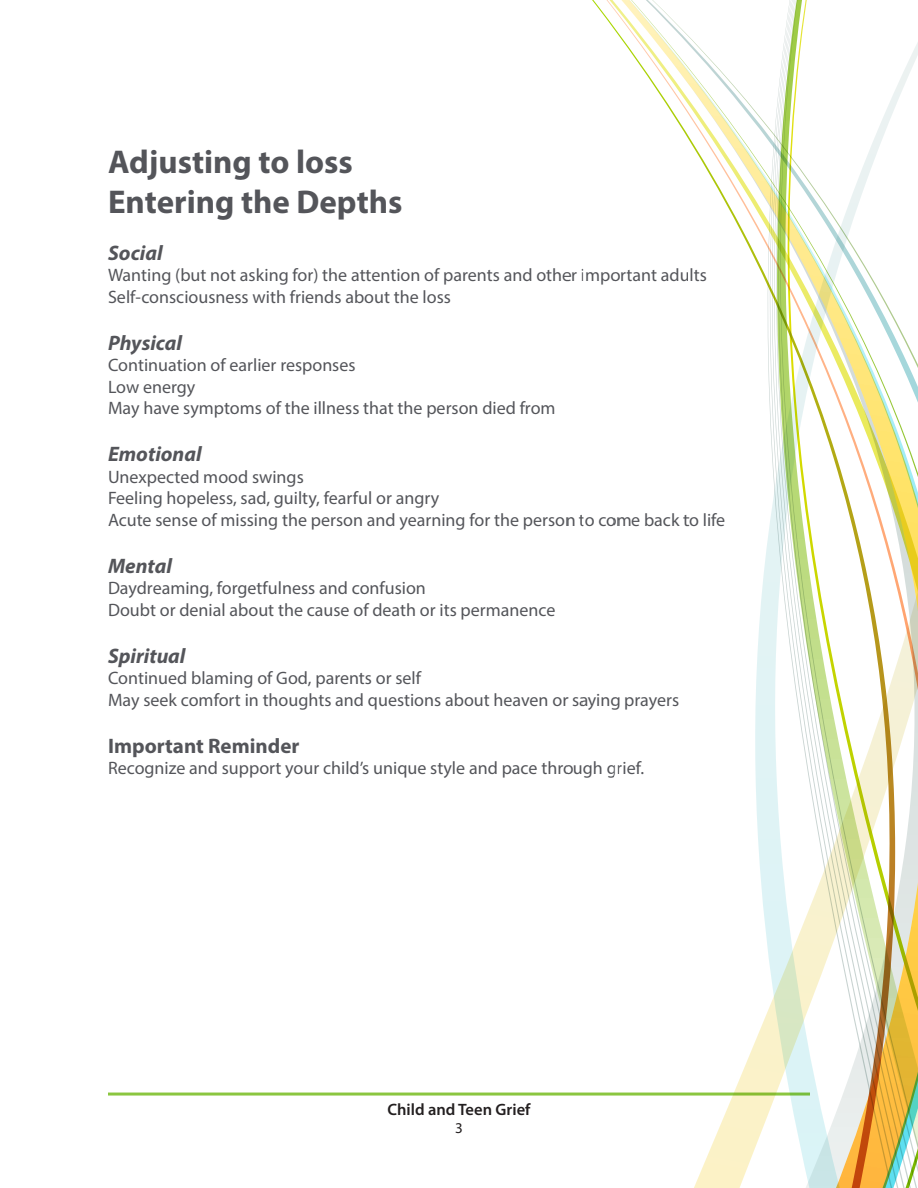
<style>
.page{position:relative;width:918px;height:1188px;background:#fff}
.page>*{position:absolute;margin:0;border:0;box-sizing:border-box;transform-origin:0 0}
.t1{font:700 33px "Myriad Pro";color:#54555a}
.t2{font:italic 700 21px "Myriad Pro";color:#54555a}
.t3{font:700 21px "Myriad Pro";color:#54555a}
.t4{font:18px "Myriad Pro";color:#54555a}
.t5{font:600 16.5px "Myriad Pro";color:#231f20}
.t6{font:15px "Myriad Pro";color:#231f20}
</style>
<div class="page">
<hr style="left:108px;top:1093px;width:702px;height:3px;background:#8bc640">
<svg style="left:620px;top:0;width:69px;height:1096px"></svg>
<svg style="left:689px;top:37px;width:66px;height:1151px"></svg>
<svg style="left:755px;top:0;width:163px;height:1188px"></svg>
<p class="t1" style="left:108px;top:141px;width:246px">Adjusting to loss</p>
<p class="t1" style="left:108px;top:180px;width:296px">Entering the Depths</p>
<p class="t2" style="left:108px;top:239px;width:56px">Social</p>
<p class="t4" style="left:108px;top:264px;width:600px">Wanting (but not asking for) the attention of parents and other important adults</p>
<p class="t4" style="left:108px;top:286px;width:345px">Self-consciousness with friends about the loss</p>
<p class="t2" style="left:108px;top:329px;width:76px">Physical</p>
<p class="t4" style="left:108px;top:354px;width:249px">Continuation of earlier responses</p>
<p class="t4" style="left:108px;top:376px;width:89px">Low energy</p>
<p class="t4" style="left:108px;top:397px;width:449px">May have symptoms of the illness that the person died from</p>
<p class="t2" style="left:108px;top:441px;width:95px">Emotional</p>
<p class="t4" style="left:108px;top:466px;width:197px">Unexpected mood swings</p>
<p class="t4" style="left:108px;top:487px;width:333px">Feeling hopeless, sad, guilty, fearful or angry</p>
<p class="t4" style="left:108px;top:509px;width:619px">Acute sense of missing the person and yearning for the person to come back to life</p>
<p class="t2" style="left:108px;top:552px;width:66px">Mental</p>
<p class="t4" style="left:108px;top:577px;width:319px">Daydreaming, forgetfulness and confusion</p>
<p class="t4" style="left:108px;top:599px;width:449px">Doubt or denial about the cause of death or its permanence</p>
<p class="t2" style="left:108px;top:642px;width:79px">Spiritual</p>
<p class="t4" style="left:108px;top:667px;width:315px">Continued blaming of God, parents or self</p>
<p class="t4" style="left:108px;top:689px;width:573px">May seek comfort in thoughts and questions about heaven or saying prayers</p>
<p class="t3" style="left:108px;top:732px;width:193px">Important Reminder</p>
<p class="t4" style="left:108px;top:757px;width:536px">Recognize and support your child’s unique style and pace through grief.</p>
<p class="t5" style="left:388px;top:1099px;width:144px">Child and Teen Grief</p>
<p class="t6" style="left:455px;top:1119px;width:9px">3</p>
</div>
